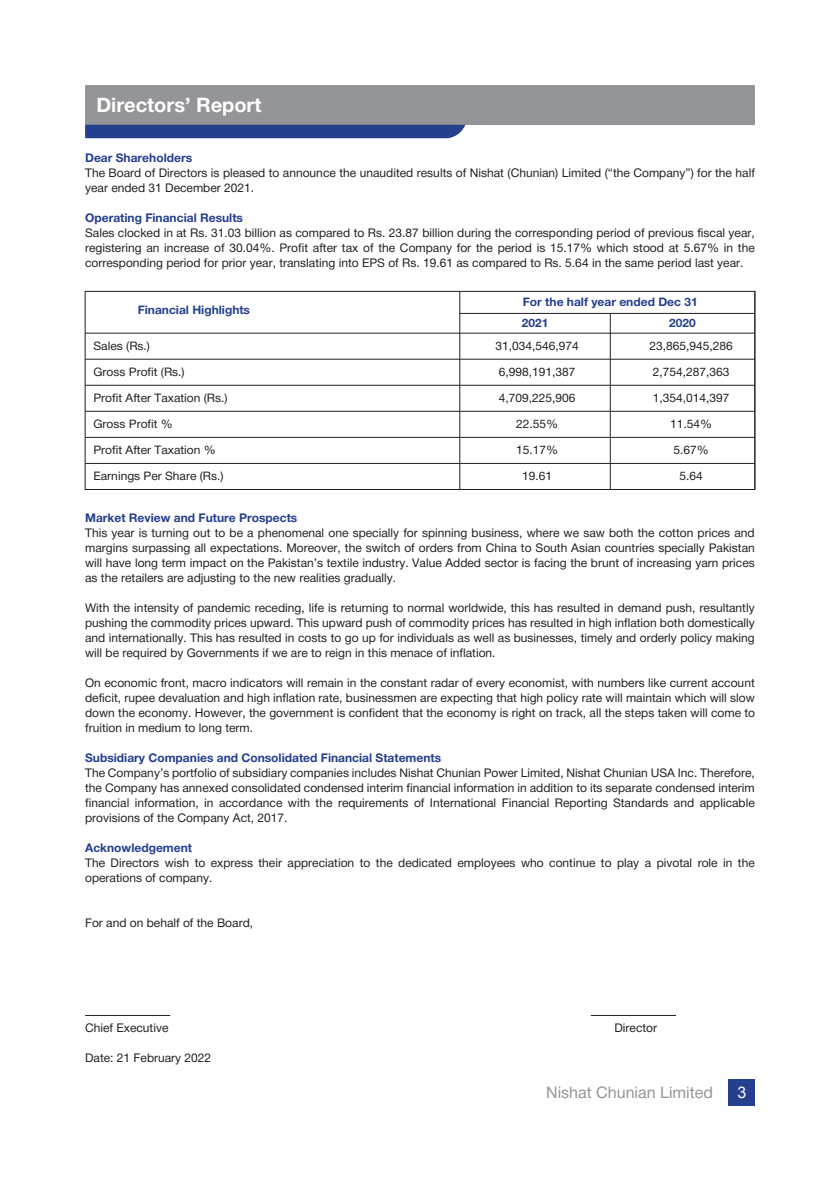
<style>
.page{position:relative;width:840px;height:1191px;background:#fff}
.page>*{position:absolute;margin:0;border:0;box-sizing:border-box;transform-origin:0 0}
.t1{font:700 20px "Helvetica Neue";color:#fff}
.t2{font:16px "Helvetica Neue";color:#939598}
.t3{font:16px "Arial";color:#fff}
.t4{font:12px/15px "Helvetica Neue";color:#231f20;text-align:justify}
.t5{font:700 12px "Helvetica Neue";color:#25408f}
.t6{font:11.8px "Helvetica Neue";color:#231f20}
.t7{font:700 11.8px/21.2px "Helvetica Neue";color:#25408f}
</style>
<div class="page">
<div style="left:728px;top:1079px;width:26px;height:27px;background:#25408f"></div>
<div style="left:85px;top:85px;width:669px;height:40px;background:#939598"></div>
<div style="left:85px;top:125px;width:380px;height:13px;background:#25408f"></div>
<div style="left:85px;top:291px;width:670px;height:199px;border:1px solid #231f20"></div>
<hr style="left:85px;top:333px;width:669px;height:1px;background:#231f20">
<hr style="left:85px;top:359px;width:669px;height:1px;background:#231f20">
<hr style="left:85px;top:385px;width:669px;height:1px;background:#231f20">
<hr style="left:85px;top:411px;width:669px;height:1px;background:#231f20">
<hr style="left:85px;top:437px;width:669px;height:1px;background:#231f20">
<hr style="left:85px;top:463px;width:669px;height:1px;background:#231f20">
<hr style="left:459px;top:291px;width:1px;height:198px;background:#231f20">
<hr style="left:754px;top:291px;width:1px;height:198px;background:#231f20">
<hr style="left:609px;top:313px;width:1px;height:176px;background:#231f20">
<hr style="left:459px;top:313px;width:295px;height:1px;background:#231f20">
<hr style="left:85px;top:1015px;width:85px;height:1px;background:#231f20">
<hr style="left:590px;top:1015px;width:85px;height:1px;background:#231f20">
<h1 class="t1" style="left:96px;top:89px;width:166px">Directors’ Report</h1>
<p class="t5" style="left:85px;top:148px;width:108px">Dear Shareholders</p>
<p class="t4" style="left:85px;top:166px;width:671px">The Board of Directors is pleased to announce the unaudited results of Nishat (Chunian) Limited (“the Company”) for the half year ended 31 December 2021.</p>
<p class="t5" style="left:85px;top:208px;width:159px">Operating Financial Results</p>
<p class="t4" style="left:85px;top:226px;width:670px">Sales clocked in at Rs. 31.03 billion as compared to Rs. 23.87 billion during the corresponding period of previous fiscal year, registering an increase of 30.04%. Profit after tax of the Company for the period is 15.17% which stood at 5.67% in the corresponding period for prior year, translating into EPS of Rs. 19.61 as compared to Rs. 5.64 in the same period last year.</p>
<p class="t7" style="left:138px;top:300px;width:114px">Financial Highlights</p>
<p class="t7" style="left:521px;top:291px;width:177px">For the half year ended Dec 31<br>2021</p>
<p class="t7" style="left:668px;top:313px;width:28px">2020</p>
<p class="t6" style="left:93px;top:337px;width:58px">Sales (Rs.)</p>
<p class="t6" style="left:495px;top:337px;width:85px">31,034,546,974</p>
<p class="t6" style="left:649px;top:337px;width:85px">23,865,945,286</p>
<p class="t6" style="left:93px;top:363px;width:93px">Gross Profit (Rs.)</p>
<p class="t6" style="left:498px;top:363px;width:78px">6,998,191,387</p>
<p class="t6" style="left:652px;top:363px;width:78px">2,754,287,363</p>
<p class="t6" style="left:93px;top:389px;width:135px">Profit After Taxation (Rs.)</p>
<p class="t6" style="left:498px;top:389px;width:78px">4,709,225,906</p>
<p class="t6" style="left:652px;top:389px;width:78px">1,354,014,397</p>
<p class="t6" style="left:93px;top:415px;width:81px">Gross Profit %</p>
<p class="t6" style="left:516px;top:415px;width:44px">22.55%</p>
<p class="t6" style="left:669px;top:415px;width:44px">11.54%</p>
<p class="t6" style="left:93px;top:441px;width:124px">Profit After Taxation %</p>
<p class="t6" style="left:516px;top:441px;width:44px">15.17%</p>
<p class="t6" style="left:673px;top:441px;width:37px">5.67%</p>
<p class="t6" style="left:93px;top:467px;width:131px">Earnings Per Share (Rs.)</p>
<p class="t6" style="left:522px;top:467px;width:32px">19.61</p>
<p class="t6" style="left:679px;top:467px;width:25px">5.64</p>
<p class="t5" style="left:85px;top:508px;width:214px">Market Review and Future Prospects</p>
<p class="t4" style="left:85px;top:526px;width:671px">This year is turning out to be a phenomenal one specially for spinning business, where we saw both the cotton prices and margins surpassing all expectations. Moreover, the switch of orders from China to South Asian countries specially Pakistan will have long term impact on the Pakistan’s textile industry. Value Added sector is facing the brunt of increasing yarn prices as the retailers are adjusting to the new realities gradually.</p>
<p class="t4" style="left:85px;top:601px;width:671px">With the intensity of pandemic receding, life is returning to normal worldwide, this has resulted in demand push, resultantly pushing the commodity prices upward. This upward push of commodity prices has resulted in high inflation both domestically and internationally. This has resulted in costs to go up for individuals as well as businesses, timely and orderly policy making will be required by Governments if we are to reign in this menace of inflation.</p>
<p class="t4" style="left:85px;top:676px;width:671px">On economic front, macro indicators will remain in the constant radar of every economist, with numbers like current account deficit, rupee devaluation and high inflation rate, businessmen are expecting that high policy rate will maintain which will slow down the economy. However, the government is confident that the economy is right on track, all the steps taken will come to fruition in medium to long term.</p>
<p class="t5" style="left:85px;top:748px;width:357px">Subsidiary Companies and Consolidated Financial Statements</p>
<p class="t4" style="left:85px;top:766px;width:671px">The Company’s portfolio of subsidiary companies includes Nishat Chunian Power Limited, Nishat Chunian USA Inc. Therefore, the Company has annexed consolidated condensed interim financial information in addition to its separate condensed interim financial information, in accordance with the requirements of International Financial Reporting Standards and applicable provisions of the Company Act, 2017.</p>
<p class="t5" style="left:85px;top:838px;width:108px">Acknowledgement</p>
<p class="t4" style="left:85px;top:856px;width:671px">The Directors wish to express their appreciation to the dedicated employees who continue to play a pivotal role in the operations of company.</p>
<p class="t4" style="left:85px;top:916px;width:169px">For and on behalf of the Board,</p>
<p class="t4" style="left:85px;top:1021px;width:85px">Chief Executive</p>
<p class="t4" style="left:614px;top:1021px;width:44px">Director</p>
<p class="t4" style="left:85px;top:1051px;width:128px">Date: 21 February 2022</p>
<h2 class="t2" style="left:546px;top:1080px;width:168px">Nishat Chunian Limited</h2>
<h2 class="t3" style="left:737px;top:1082px;width:10px">3</h2>
</div>
